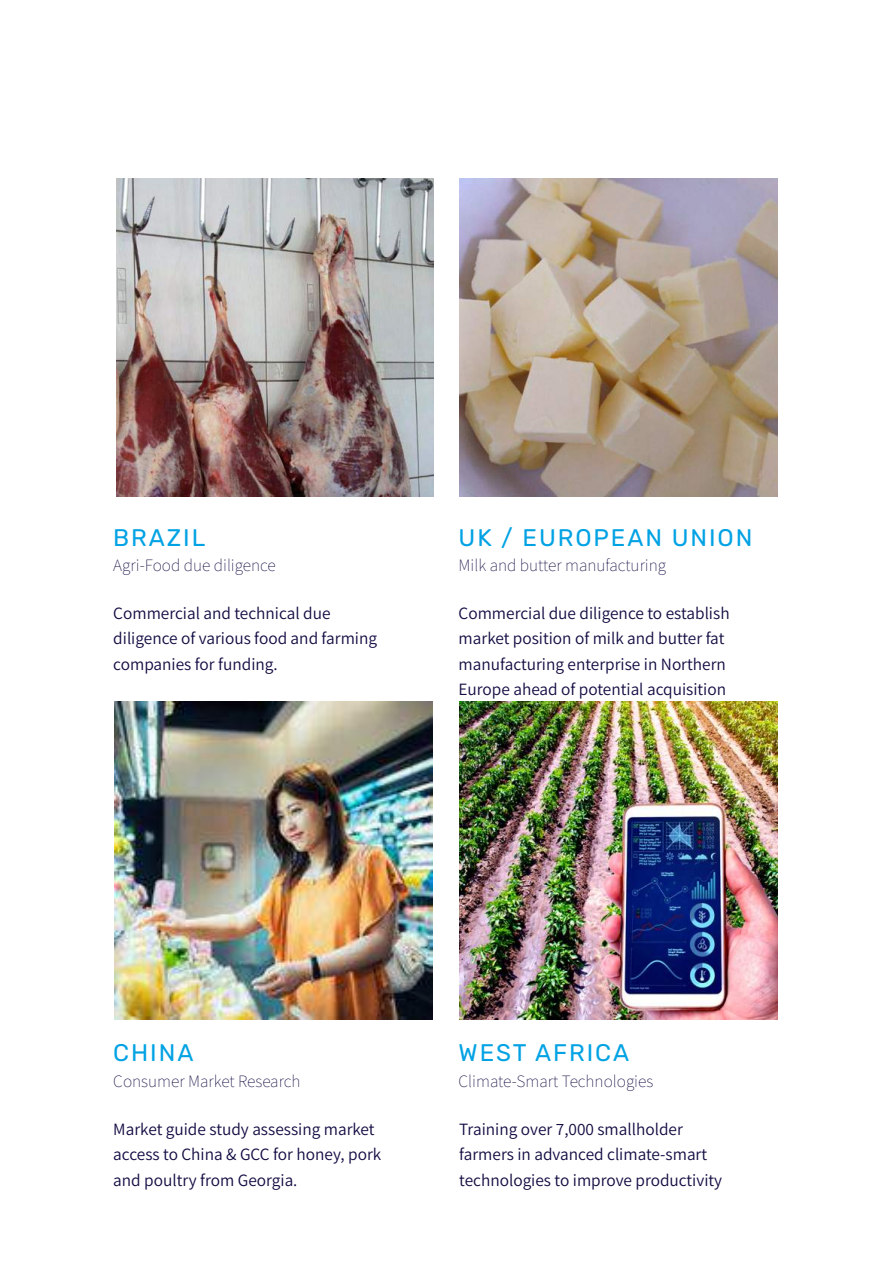
<style>
.page{position:relative;width:893px;height:1263px;background:#fff}
.page>*{position:absolute;margin:0;border:0;box-sizing:border-box;transform-origin:0 0}
.t1{font:24px "Rubik";letter-spacing:.08em;color:#00a2e4}
.t2{font:17.25px/25.5px "Assistant";color:#110c42}
.t3{font:700 17.25px "Assistant";color:#110c42}
</style>
<div class="page">
<img style="left:116px;top:179px;width:318px;height:317px">
<img style="left:460px;top:179px;width:317px;height:317px">
<img style="left:115px;top:702px;width:317px;height:317px">
<img style="left:460px;top:702px;width:317px;height:317px">
<h1 class="t1" style="left:113px;top:520px;width:93px">BRAZIL</h1>
<p class="t3" style="left:113px;top:553px;width:164px">Agri-Food due diligence</p>
<h1 class="t1" style="left:459px;top:520px;width:295px">UK / EUROPEAN UNION</h1>
<p class="t3" style="left:459px;top:553px;width:209px">Milk and butter manufacturing</p>
<p class="t2" style="left:113px;top:600px;width:265px">Commercial and technical due diligence of various food and farming companies for funding.</p>
<p class="t2" style="left:459px;top:600px;width:273px">Commercial due diligence to establish market position of milk and butter fat manufacturing enterprise in Northern Europe ahead of potential acquisition</p>
<h1 class="t1" style="left:113px;top:1036px;width:82px">CHINA</h1>
<p class="t3" style="left:113px;top:1069px;width:189px">Consumer Market Research</p>
<h1 class="t1" style="left:459px;top:1036px;width:172px">WEST AFRICA</h1>
<p class="t3" style="left:459px;top:1069px;width:196px">Climate-Smart Technologies</p>
<p class="t2" style="left:113px;top:1115px;width:269px">Market guide study assessing market access to China &amp; GCC for honey, pork and poultry from Georgia.</p>
<p class="t2" style="left:459px;top:1115px;width:264px">Training over 7,000 smallholder farmers in advanced climate-smart technologies to improve productivity</p>
</div>
